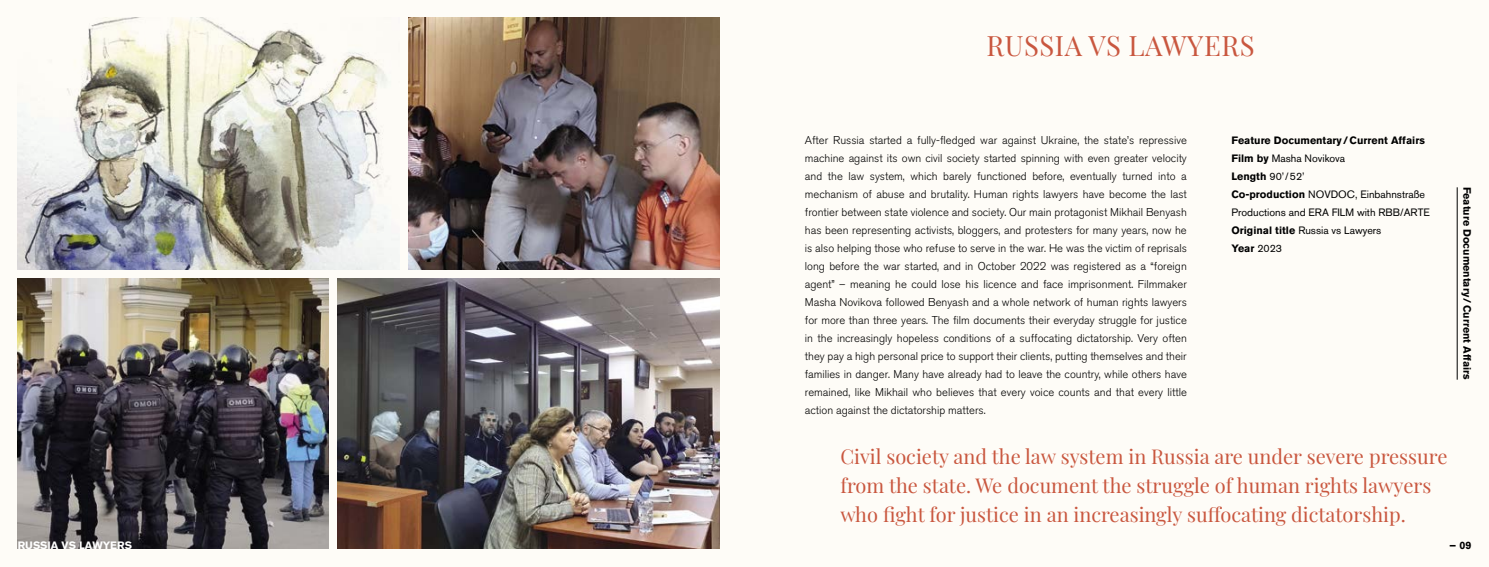
<style>
.page{position:relative;width:1489px;height:567px;background:#fff}
.page>*{position:absolute;margin:0;border:0;box-sizing:border-box;transform-origin:0 0}
.t1{font:27.5px "Playfair Display";letter-spacing:.02em;color:#c9573f}
.t2{font:20px/28.8px "Playfair Display";color:#c9573f}
.t3{font:300 11.25px/18px "Akzidenz Grotesk BQ";color:#000;text-align:justify}
.t4{font:10.62px/18px "Akzidenz Grotesk BQ";color:#000}
.t5{font:700 10.62px "Akzidenz Grotesk BQ";color:#000}
.t6{font:700 10.62px "Akzidenz Grotesk BQ";color:#fff}
.s1{font-weight:700}
</style>
<div class="page">
<div style="left:0;top:0;width:1488px;height:567px;background:#fefcf7"></div>
<img style="left:18px;top:279px;width:310px;height:270px">
<img style="left:18px;top:18px;width:382px;height:252px">
<img style="left:409px;top:18px;width:310px;height:252px">
<img style="left:337px;top:279px;width:382px;height:270px">
<hr style="left:1456px;top:187px;width:1px;height:193px;background:#000">
<h1 class="t1" style="left:986px;top:25px;width:269px">RUSSIA VS LAWYERS</h1>
<p class="t3" style="left:804px;top:131px;width:383px">After Russia started a fully-fledged war against Ukraine, the state’s repressive machine against its own civil society started spinning with even greater velocity and the law system, which barely functioned before, eventually turned into a mechanism of abuse and brutality. Human rights lawyers have become the last frontier between state violence and society. Our main protagonist Mikhail Benyash has been representing activists, bloggers, and protesters for many years, now he is also helping those who refuse to serve in the war. He was the victim of reprisals long before the war started, and in October 2022 was registered as a “foreign agent” – meaning he could lose his licence and face imprisonment. Filmmaker Masha Novikova followed Benyash and a whole network of human rights lawyers for more than three years. The film documents their everyday struggle for justice in the increasingly hopeless conditions of a suffocating dictatorship. Very often they pay a high personal price to support their clients, putting themselves and their families in danger. Many have already had to leave the country, while others have remained, like Mikhail who believes that every voice counts and that every little action against the dictatorship matters.</p>
<p class="t4" style="left:1231px;top:131px;width:200px"><span class="s1">Feature Documentary/Current Affairs<br>Film by</span> Masha Novikova<br><span class="s1">Length</span> 90’/52’<br><span class="s1">Co-production</span> NOVDOC, Einbahnstraße<br>Productions and ERA FILM with RBB/ARTE<br><span class="s1">Original title</span> Russia vs Lawyers<br><span class="s1">Year</span> 2023</p>
<h2 class="t2" style="left:840px;top:441px;width:608px">Civil society and the law system in Russia are under severe pressure from the state. We document the struggle of human rights lawyers who fight for justice in an increasingly suffocating dictatorship.</h2>
<p class="t5" style="left:1472px;top:187px;width:195px;rotate:90deg">Feature Documentary/Current Affairs</p>
<p class="t6" style="left:18px;top:539px;width:116px">RUSSIA VS LAWYERS</p>
<p class="t5" style="left:1449px;top:539px;width:23px">– 09</p>
</div>
